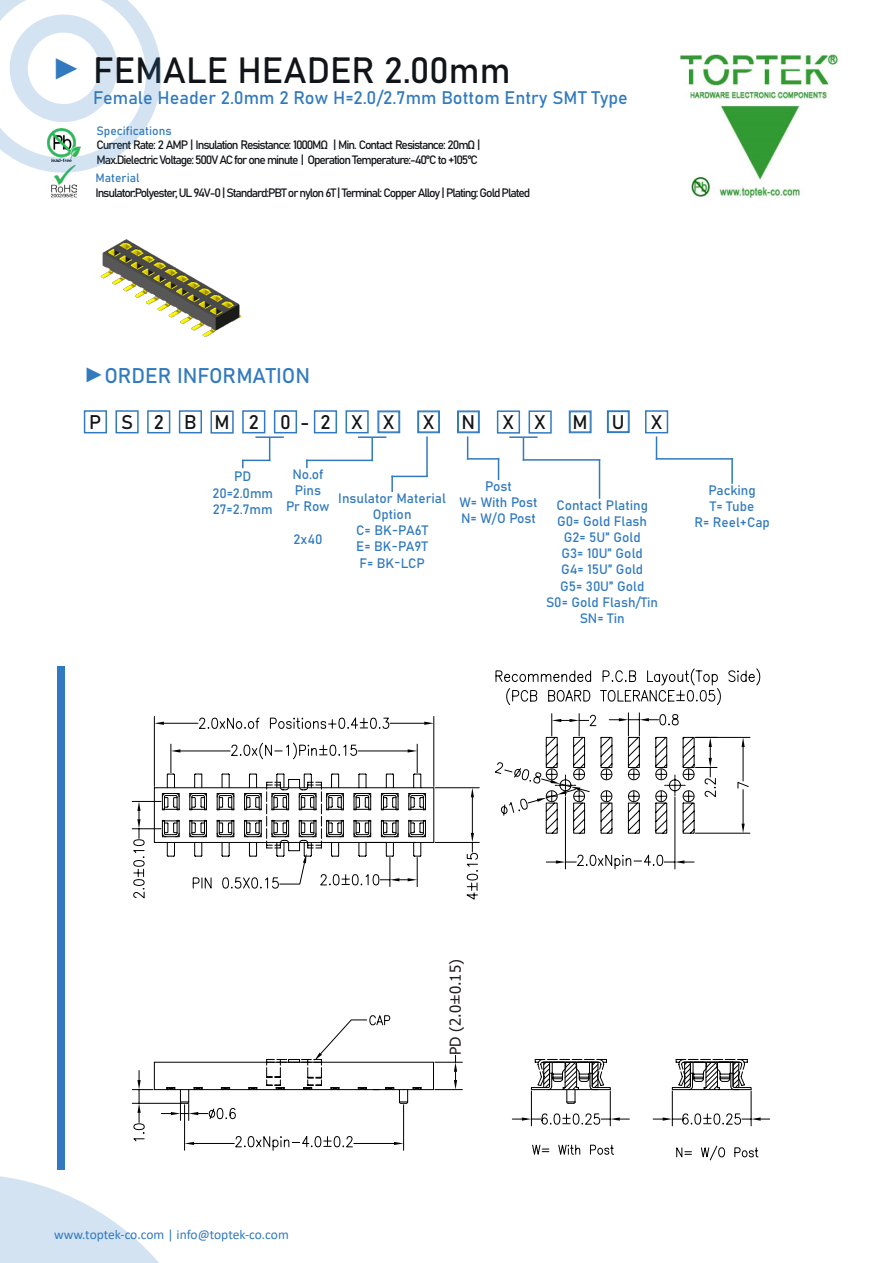
<style>
.page{position:relative;width:893px;height:1263px;background:#fff}
.page>*{position:absolute;margin:0;border:0;box-sizing:border-box;transform-origin:0 0}
.t1{font:36px "Bahnschrift 400 100";color:#111418}
.t2{font:21px "Bahnschrift 400 100";color:#317abf}
.t3{font:19.5px "Bahnschrift 400 100";color:#111418}
.t4{font:18px "Bahnschrift 400 100";color:#317abf}
.t5{font:15px "Tahoma";color:#231f20}
.t6{font:13.5px/16.2px "Bahnschrift 400 100";color:#317abf;text-align:center}
.t7{font:13.5px "Calibri";letter-spacing:-.005em;color:#317abf}
.t8{font:12px/14.4px "Bahnschrift 400 100";letter-spacing:-.09em;color:#111418}
.t9{font:12px "Bahnschrift 400 100";color:#317abf}
.s1{font-family:"Arial";font-size:30px;color:#317abf}
.s2{font-family:"Arial"}
</style>
<div class="page">
<div style="left:57px;top:666px;width:7px;height:503px;background:#317abf"></div>
<img style="left:52px;top:173px;width:24px;height:24px">
<svg style="left:0;top:0;width:161px;height:173px"></svg>
<img style="left:680px;top:54px;width:158px;height:144px">
<svg style="left:131px;top:668px;width:630px;height:202px"></svg>
<hr style="left:154px;top:716px;width:1px;height:70px;background:#000">
<hr style="left:434px;top:716px;width:1px;height:70px;background:#000">
<hr style="left:164px;top:723px;width:34px;height:1px;background:#000">
<hr style="left:390px;top:723px;width:34px;height:1px;background:#000">
<svg style="left:154px;top:722px;width:10px;height:3px"></svg>
<svg style="left:424px;top:722px;width:10px;height:3px"></svg>
<svg style="left:198px;top:716px;width:191px;height:14px"></svg>
<svg style="left:132px;top:742px;width:294px;height:157px"></svg>
<svg style="left:266px;top:778px;width:341px;height:121px"></svg>
<hr style="left:435px;top:787px;width:44px;height:1px;background:#000">
<hr style="left:435px;top:842px;width:44px;height:1px;background:#000">
<hr style="left:472px;top:797px;width:1px;height:36px;background:#000">
<svg style="left:471px;top:788px;width:3px;height:9px"></svg>
<svg style="left:466px;top:833px;width:12px;height:67px"></svg>
<svg style="left:759px;top:1117px;width:10px;height:4px"></svg>
<hr style="left:695px;top:737px;width:55px;height:1px;background:#000">
<hr style="left:695px;top:833px;width:55px;height:1px;background:#000">
<svg style="left:494px;top:713px;width:255px;height:156px"></svg>
<svg style="left:629px;top:1059px;width:130px;height:102px"></svg>
<svg style="left:0;top:1005px;width:629px;height:258px"></svg>
<div style="left:84px;top:410px;width:23px;height:23px;border:2px solid #317abf"></div>
<div style="left:115px;top:410px;width:24px;height:23px;border:2px solid #317abf"></div>
<div style="left:179px;top:410px;width:23px;height:23px;border:2px solid #317abf"></div>
<div style="left:242px;top:410px;width:23px;height:23px;border:2px solid #317abf"></div>
<div style="left:314px;top:410px;width:23px;height:23px;border:2px solid #317abf"></div>
<div style="left:346px;top:410px;width:23px;height:23px;border:2px solid #317abf"></div>
<div style="left:377px;top:410px;width:23px;height:23px;border:1px solid #317abf"></div>
<div style="left:378px;top:411px;width:21px;height:21px;border:1px solid #317abf"></div>
<div style="left:497px;top:410px;width:23px;height:24px;border:2px solid #317abf"></div>
<div style="left:529px;top:410px;width:23px;height:24px;border:2px solid #317abf"></div>
<div style="left:417px;top:410px;width:23px;height:23px;border:1px solid #317abf"></div>
<div style="left:418px;top:411px;width:21px;height:21px;border:1px solid #317abf"></div>
<div style="left:274px;top:410px;width:23px;height:23px;border:2px solid #317abf"></div>
<div style="left:645px;top:410px;width:23px;height:23px;border:2px solid #317abf"></div>
<div style="left:457px;top:410px;width:23px;height:23px;border:1px solid #317abf"></div>
<div style="left:458px;top:411px;width:21px;height:21px;border:1px solid #317abf"></div>
<div style="left:569px;top:410px;width:23px;height:23px;border:1px solid #317abf"></div>
<div style="left:570px;top:411px;width:21px;height:21px;border:1px solid #317abf"></div>
<div style="left:607px;top:410px;width:23px;height:23px;border:1px solid #317abf"></div>
<div style="left:608px;top:411px;width:21px;height:21px;border:1px solid #317abf"></div>
<div style="left:211px;top:410px;width:23px;height:24px;border:2px solid #317abf"></div>
<svg style="left:523px;top:438px;width:1px;height:21px"></svg>
<hr style="left:509px;top:436px;width:29px;height:2px;background:#317abf">
<svg style="left:656px;top:436px;width:1px;height:22px"></svg>
<hr style="left:656px;top:458px;width:77px;height:2px;background:#317abf">
<hr style="left:731px;top:458px;width:2px;height:26px;background:#317abf">
<svg style="left:467px;top:436px;width:1px;height:22px"></svg>
<hr style="left:467px;top:458px;width:32px;height:2px;background:#317abf">
<svg style="left:498px;top:460px;width:1px;height:20px"></svg>
<hr style="left:523px;top:459px;width:77px;height:2px;background:#317abf">
<hr style="left:599px;top:459px;width:1px;height:40px;background:#317abf">
<hr style="left:371px;top:438px;width:2px;height:23px;background:#317abf">
<hr style="left:358px;top:436px;width:28px;height:2px;background:#317abf">
<hr style="left:306px;top:460px;width:67px;height:1px;background:#317abf">
<svg style="left:306px;top:461px;width:2px;height:7px"></svg>
<hr style="left:426px;top:436px;width:2px;height:41px;background:#317abf">
<hr style="left:391px;top:476px;width:37px;height:1px;background:#317abf">
<svg style="left:391px;top:476px;width:2px;height:16px"></svg>
<div style="left:122px;top:1138px;width:10px;height:14px;background:#fff"></div>
<div style="left:446px;top:956px;width:24px;height:99px;background:#fff"></div>
<hr style="left:255px;top:436px;width:29px;height:2px;background:#317abf">
<svg style="left:242px;top:437px;width:28px;height:31px"></svg>
<img style="left:100px;top:239px;width:142px;height:98px">
<div style="left:147px;top:410px;width:23px;height:23px;border:2px solid #317abf"></div>
<h1 class="t1" style="left:52px;top:43px;width:460px"><span class="s1">►</span> FEMALE HEADER 2.00mm</h1>
<p class="t4" style="left:93px;top:84px;width:536px">Female Header 2.0mm 2 Row H=2.0/2.7mm Bottom Entry SMT Type</p>
<p class="t9" style="left:97px;top:121px;width:77px">Specifications</p>
<p class="t8" style="left:97px;top:137px;width:385px">Current Rate: 2 AMP | Insulation Resistance: 1000MΩ | Min. Contact Resistance: 20mΩ |<br>Max.Dielectric Voltage: 500V AC for one minute | Operation Temperature:-40°C to +105°C</p>
<p class="t9" style="left:95px;top:169px;width:46px">Material</p>
<p class="t8" style="left:95px;top:184px;width:436px">Insulator:Polyester, UL 94V-0 | Standard:PBT or nylon 6T | Terminal: Copper Alloy | Plating: Gold Plated</p>
<h2 class="t2" style="left:84px;top:359px;width:228px"><span class="s2">►</span>ORDER INFORMATION</h2>
<p class="t3" style="left:89px;top:407px;width:14px">P</p>
<p class="t3" style="left:121px;top:407px;width:14px">S</p>
<p class="t3" style="left:184px;top:407px;width:14px">B</p>
<p class="t3" style="left:215px;top:407px;width:17px">M</p>
<p class="t3" style="left:249px;top:407px;width:12px">2</p>
<p class="t3" style="left:280px;top:407px;width:12px">0</p>
<p class="t3" style="left:300px;top:407px;width:11px">-</p>
<p class="t3" style="left:320px;top:407px;width:12px">2</p>
<p class="t3" style="left:352px;top:407px;width:13px">X</p>
<p class="t3" style="left:383px;top:408px;width:13px">X</p>
<p class="t3" style="left:423px;top:408px;width:13px">X</p>
<p class="t3" style="left:462px;top:408px;width:15px">N</p>
<p class="t3" style="left:503px;top:407px;width:13px">X</p>
<p class="t3" style="left:535px;top:407px;width:13px">X</p>
<p class="t3" style="left:573px;top:408px;width:17px">M</p>
<p class="t3" style="left:612px;top:407px;width:14px">U</p>
<p class="t3" style="left:651px;top:407px;width:13px">X</p>
<p class="t3" style="left:154px;top:407px;width:12px">2</p>
<p class="t6" style="left:234px;top:468px;width:19px">PD</p>
<p class="t6" style="left:212px;top:484px;width:62px">20=2.0mm</p>
<p class="t6" style="left:213px;top:500px;width:61px">27=2.7mm</p>
<p class="t6" style="left:292px;top:465px;width:32px">No.of</p>
<p class="t6" style="left:295px;top:481px;width:28px">Pins</p>
<p class="t6" style="left:286px;top:498px;width:45px">Pr Row</p>
<p class="t6" style="left:293px;top:530px;width:31px">2x40</p>
<p class="t6" style="left:338px;top:489px;width:109px">Insulator Material<br>Option</p>
<p class="t6" style="left:356px;top:521px;width:73px">C= BK-PA6T</p>
<p class="t6" style="left:356px;top:537px;width:73px">E= BK-PA9T</p>
<p class="t6" style="left:359px;top:554px;width:67px">F= BK-LCP</p>
<p class="t6" style="left:485px;top:477px;width:28px">Post</p>
<p class="t6" style="left:459px;top:493px;width:80px">W= With Post</p>
<p class="t6" style="left:461px;top:509px;width:76px">N= W/O Post</p>
<p class="t6" style="left:556px;top:496px;width:93px">Contact Plating</p>
<p class="t6" style="left:557px;top:512px;width:91px">G0= Gold Flash</p>
<p class="t6" style="left:564px;top:528px;width:78px">G2= 5U” Gold</p>
<p class="t6" style="left:561px;top:544px;width:83px">G3= 10U” Gold</p>
<p class="t6" style="left:561px;top:561px;width:84px">G4= 15U” Gold</p>
<p class="t6" style="left:560px;top:577px;width:86px">G5= 30U” Gold</p>
<p class="t6" style="left:546px;top:593px;width:113px">S0= Gold Flash/Tin</p>
<p class="t6" style="left:580px;top:609px;width:46px">SN= Tin</p>
<p class="t6" style="left:708px;top:481px;width:49px">Packing</p>
<p class="t6" style="left:710px;top:497px;width:46px">T= Tube</p>
<p class="t6" style="left:694px;top:513px;width:77px">R= Reel+Cap</p>
<p class="t7" style="left:54px;top:1225px;width:236px">www.toptek-co.com | info@toptek‐co.com</p>
<p class="t5" style="left:445px;top:1055px;width:97px;rotate:-90deg">PD (2.0±0.15)</p>
</div>
